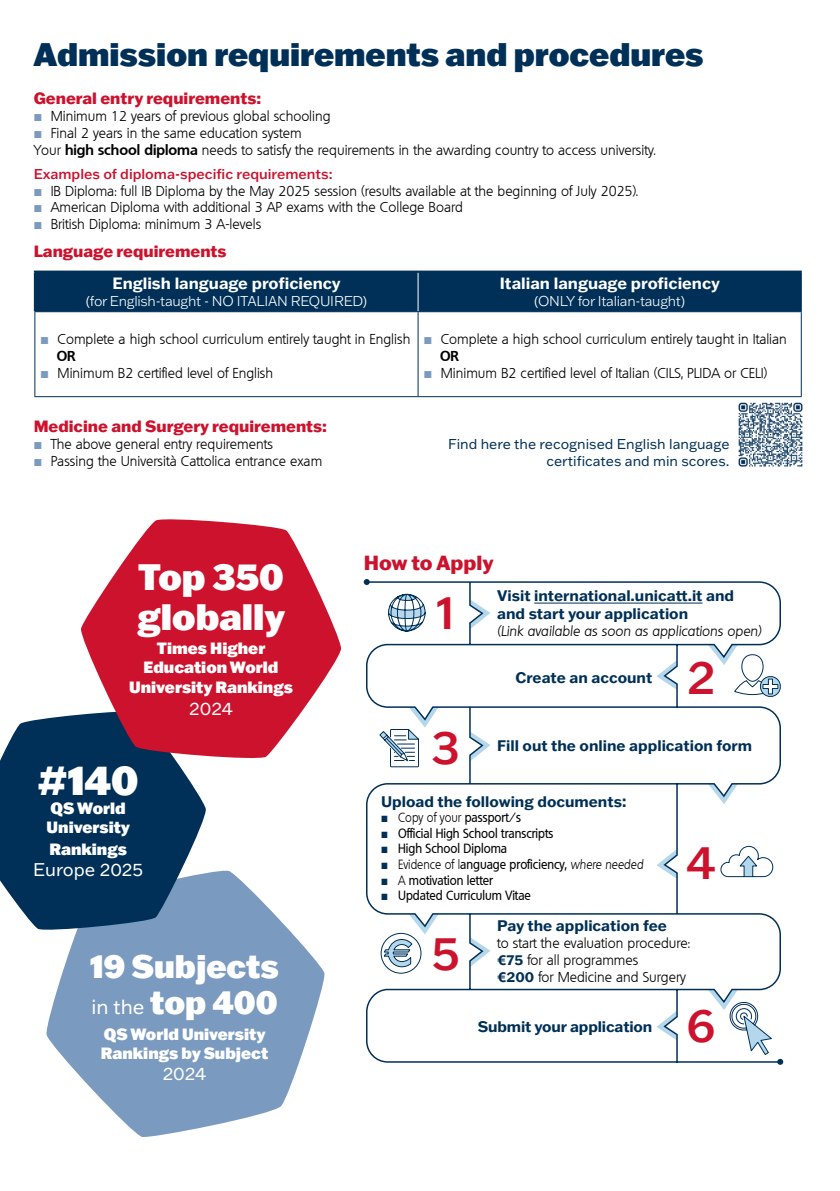
<style>
.page{position:relative;width:840px;height:1191px;background:#fff}
.page>*{position:absolute;margin:0;border:0;box-sizing:border-box;transform-origin:0 0}
.t1{font:500 46.4px "Franklin Gothic ATF";color:#cd122d}
.t2{font:900 40px "Franklin Gothic ATF";color:#fff}
.t3{font:900 36px/40px "Franklin Gothic ATF";color:#fff}
.t4{font:900 32px "Franklin Gothic ATF";color:#003057}
.t5{font:900 32px/36px "Franklin Gothic ATF";color:#fff}
.t6{font:800 20px "Franklin Gothic ATF";color:#cd122d}
.t7{font:18px "Franklin Gothic ATF";color:#fff}
.t8{font:900 16px/19.2px "Franklin Gothic ATF";color:#fff}
.t9{font:800 16px "Franklin Gothic ATF";color:#cd122d}
.t10{font:700 16px "Franklin Gothic ATF";color:#fff}
.t11{font:700 15px/18px "Franklin Gothic ATF";color:#003057}
.t12{font:300 14px/16.8px "Quebec";color:#000}
.t13{font:14px/16.8px "Franklin Gothic ATF";color:#003057;text-align:right}
.t14{font:300 14px "Franklin Gothic ATF";letter-spacing:-.02em;color:#fff}
.t15{font:500 14px "Franklin Gothic ATF";color:#cd122d}
.t16{font:italic 300 14px "Quebec";color:#000}
.t17{font:700 14px "Quebec";color:#000}
.t18{font:500 13px/15.6px "Quebec";color:#000;scale:.91 1}
.s1{font-weight:700}
.s2{font-weight:400;font-size:20px}
.s3{font-size:16.4px}
.s4{font-weight:300}
.s5{font-weight:300;font-style:italic}
.s6{font-family:"Franklin Gothic ATF";font-weight:700;color:#003057}
</style>
<div class="page">
<div style="left:36px;top:272px;width:764px;height:39px;background:#003057"></div>
<hr style="left:34px;top:312px;width:1px;height:84px;background:#003057">
<hr style="left:417px;top:312px;width:1px;height:84px;background:#003057">
<hr style="left:418px;top:396px;width:383px;height:1px;background:#003057">
<hr style="left:800px;top:312px;width:1px;height:84px;background:#003057">
<hr style="left:417px;top:272px;width:1px;height:39px;background:#fff">
<hr style="left:34px;top:396px;width:384px;height:1px;background:#003057">
<hr style="left:34px;top:270px;width:384px;height:2px;background:#003057">
<hr style="left:34px;top:272px;width:2px;height:39px;background:#003057">
<hr style="left:418px;top:270px;width:383px;height:2px;background:#003057">
<hr style="left:800px;top:272px;width:1px;height:39px;background:#003057">
<hr style="left:34px;top:311px;width:384px;height:1px;background:#003057">
<hr style="left:418px;top:311px;width:383px;height:1px;background:#003057">
<svg style="left:363px;top:579px;width:6px;height:6px"></svg>
<svg style="left:365px;top:580px;width:416px;height:483px"></svg>
<svg style="left:387px;top:587px;width:39px;height:45px"></svg>
<svg style="left:378px;top:707px;width:60px;height:61px"></svg>
<svg style="left:46px;top:870px;width:279px;height:267px;fill:#7a9ac0"></svg>
<svg style="left:0;top:714px;width:207px;height:218px;fill:#003057"></svg>
<svg style="left:79px;top:519px;width:262px;height:242px;fill:#cd122d"></svg>
<img style="left:738px;top:402px;width:65px;height:65px">
<svg style="left:381px;top:933px;width:40px;height:40px"></svg>
<div style="left:380px;top:933px;width:41px;height:40px;border:1px solid #003057;border-radius:50%"></div>
<svg style="left:383px;top:914px;width:55px;height:53px"></svg>
<svg style="left:719px;top:845px;width:54px;height:32px"></svg>
<svg style="left:707px;top:989px;width:75px;height:75px"></svg>
<svg style="left:381px;top:815px;width:6px;height:7px"></svg>
<svg style="left:381px;top:831px;width:6px;height:6px"></svg>
<svg style="left:381px;top:847px;width:6px;height:6px"></svg>
<svg style="left:381px;top:862px;width:6px;height:7px"></svg>
<svg style="left:381px;top:878px;width:6px;height:6px"></svg>
<svg style="left:381px;top:893px;width:6px;height:7px"></svg>
<h3 class="t4" style="left:34px;top:33px;width:670px">Admission requirements and procedures</h3>
<p class="t9" style="left:34px;top:88px;width:229px">General entry requirements:</p>
<p class="t12" style="left:51px;top:108px;width:281px">Minimum 12 years of previous global schooling</p>
<p class="t12" style="left:51px;top:125px;width:252px">Final 2 years in the same education system</p>
<p class="t12" style="left:34px;top:141px;width:623px">Your <span class="s1">high school diploma</span> needs to satisfy the requirements in the awarding country to access university.</p>
<p class="t15" style="left:34px;top:164px;width:300px">Examples of diploma-specific requirements:</p>
<p class="t12" style="left:51px;top:182px;width:588px">IB Diploma: full IB Diploma by the May 2025 session (results available at the beginning of July 2025).<br>American Diploma with additional 3 AP exams with the College Board<br>British Diploma: minimum 3 A-levels</p>
<p class="t9" style="left:34px;top:241px;width:194px">Language requirements</p>
<p class="t10" style="left:112px;top:273px;width:229px">English language proficiency</p>
<p class="t14" style="left:86px;top:292px;width:283px">(for English-taught - NO ITALIAN REQUIRED)</p>
<p class="t12" style="left:58px;top:331px;width:354px">Complete a high school curriculum entirely taught in English</p>
<p class="t17" style="left:57px;top:347px;width:20px">OR</p>
<p class="t12" style="left:58px;top:364px;width:217px">Minimum B2 certified level of English</p>
<p class="t9" style="left:34px;top:415px;width:295px">Medicine and Surgery requirements:</p>
<p class="t12" style="left:51px;top:435px;width:273px">The above general entry requirements<br>Passing the Università Cattolica entrance exam</p>
<p class="t10" style="left:499px;top:273px;width:221px">Italian language proficiency</p>
<p class="t14" style="left:534px;top:292px;width:152px">(ONLY for Italian-taught)</p>
<p class="t12" style="left:440px;top:331px;width:347px">Complete a high school curriculum entirely taught in Italian</p>
<p class="t17" style="left:440px;top:347px;width:20px">OR</p>
<p class="t12" style="left:440px;top:364px;width:328px">Minimum B2 certified level of Italian (CILS, PLIDA or CELI)</p>
<p class="t13" style="left:448px;top:435px;width:283px">Find here the recognised English language certificates and min scores.</p>
<h3 class="t3" style="left:137px;top:555px;width:149px">Top 350 globally</h3>
<p class="t8" style="left:129px;top:637px;width:165px;text-align:center">Times Higher<br>Education World<br>University Rankings</p>
<p class="t7" style="left:189px;top:696px;width:45px">2024</p>
<h2 class="t2" style="left:38px;top:753px;width:102px">#140</h2>
<p class="t8" style="left:47px;top:798px;width:85px">QS World<br>University</p>
<p class="t8" style="left:49px;top:839px;width:79px">Rankings</p>
<p class="t7" style="left:33px;top:858px;width:111px">Europe 2025</p>
<h3 class="t5" style="left:90px;top:947px;width:190px">19 Subjects <span class="s2">in the</span> top 400</h3>
<p class="t8" style="left:101px;top:1023px;width:169px">QS World University<br>Rankings by Subject</p>
<p class="t7" style="left:163px;top:1062px;width:45px">2024</p>
<h3 class="t6" style="left:363px;top:549px;width:131px">How to Apply</h3>
<h1 class="t1" style="left:436px;top:581px;width:21px">1</h1>
<h1 class="t1" style="left:431px;top:716px;width:30px">3</h1>
<p class="t11" style="left:497px;top:586px;width:238px">Visit international.unicatt.it and and start your application</p>
<p class="t16" style="left:497px;top:622px;width:266px">(Link available as soon as applications open)</p>
<p class="t11" style="left:515px;top:668px;width:138px">Create an account</p>
<h1 class="t1" style="left:686px;top:646px;width:30px">2</h1>
<p class="t11" style="left:497px;top:736px;width:256px">Fill out the online application form</p>
<p class="t11" style="left:381px;top:791px;width:247px">Upload the following documents<span class="s3">:</span></p>
<p class="t18" style="left:398px;top:809px;width:271px"><span class="s4">Copy of your</span> passport/s<br>Official High School transcripts<br>High School Diploma<br><span class="s4">Evidence of l</span>anguage proficiency, <span class="s5">where needed<br></span><span class="s4">A</span> motivation letter<br>Updated Curriculum Vitae</p>
<h1 class="t1" style="left:686px;top:831px;width:31px">4</h1>
<h1 class="t1" style="left:431px;top:922px;width:30px">5</h1>
<p class="t11" style="left:497px;top:916px;width:171px">Pay the application fee</p>
<p class="t12" style="left:497px;top:934px;width:194px">to start the evaluation procedure: <span class="s6">€75</span> for all programmes<br><span class="s6">€200</span> for Medicine and Surgery</p>
<p class="t11" style="left:477px;top:1016px;width:176px">Submit your application</p>
<h1 class="t1" style="left:686px;top:994px;width:31px">6</h1>
</div>
